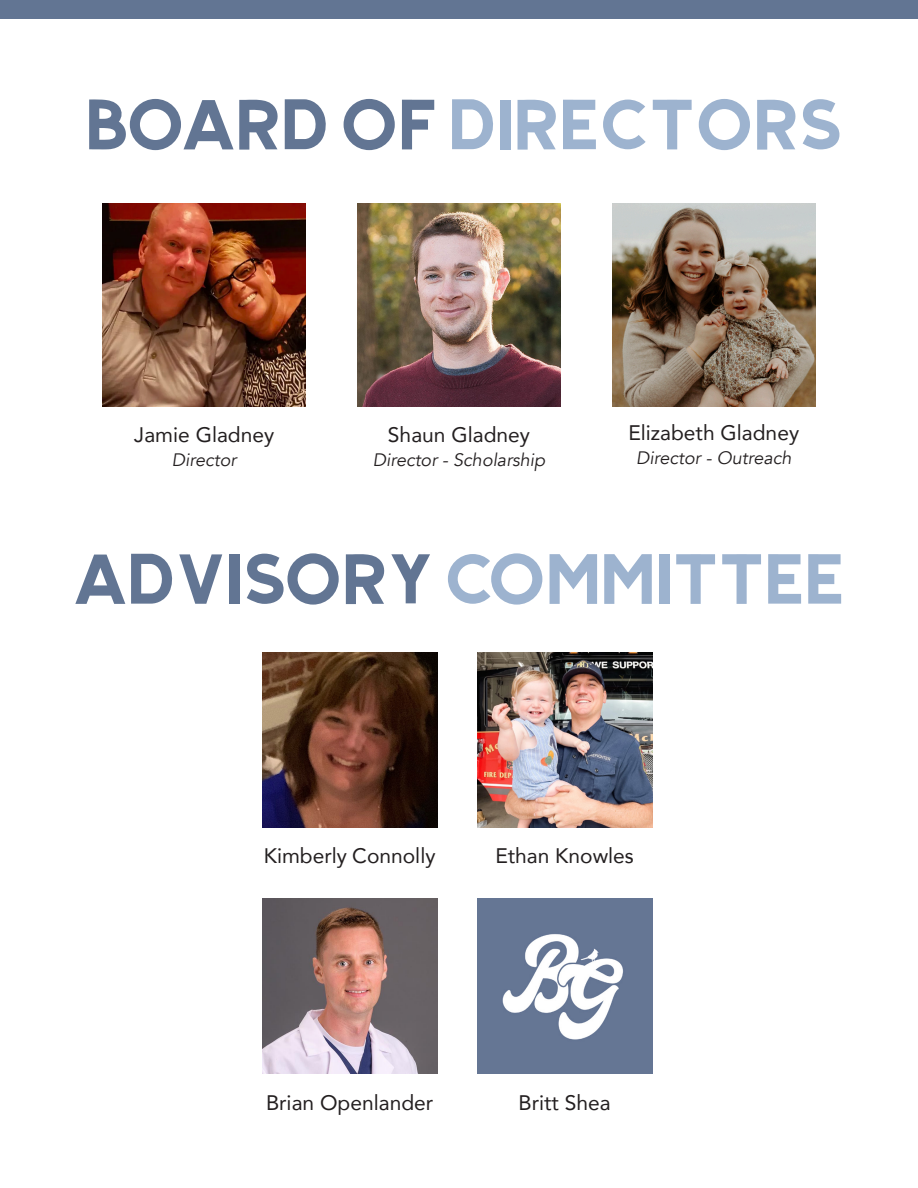
<style>
.page{position:relative;width:918px;height:1188px;background:#fff}
.page>*{position:absolute;margin:0;border:0;box-sizing:border-box;transform-origin:0 0}
.t1{font:64.5px "Salmon";color:#9db3cf}
.t2{font:21px "Avenir";color:#231f20}
.t3{font:italic 18px "Avenir";color:#231f20}
.s1{color:#627593}
</style>
<div class="page">
<div style="left:0;top:0;width:918px;height:18px;background:#627593"></div>
<img style="left:103px;top:203px;width:203px;height:203px">
<img style="left:262px;top:652px;width:175px;height:175px">
<img style="left:357px;top:203px;width:204px;height:203px">
<img style="left:477px;top:652px;width:175px;height:175px">
<img style="left:262px;top:899px;width:175px;height:175px">
<img style="left:612px;top:203px;width:203px;height:203px">
<img style="left:477px;top:899px;width:175px;height:175px">
<p class="t1" style="left:86px;top:89px;width:759px"><span class="s1">BOARD OF</span> DIRECTORS</p>
<p class="t2" style="left:134px;top:418px;width:142px">Jamie Gladney</p>
<p class="t3" style="left:172px;top:449px;width:66px">Director</p>
<p class="t2" style="left:388px;top:418px;width:144px">Shaun Gladney</p>
<p class="t3" style="left:373px;top:449px;width:174px">Director - Scholarship</p>
<p class="t2" style="left:628px;top:416px;width:172px">Elizabeth Gladney</p>
<p class="t3" style="left:636px;top:447px;width:157px">Director - Outreach</p>
<p class="t1" style="left:73px;top:544px;width:773px"><span class="s1">ADVISORY</span> COMMITTEE</p>
<p class="t2" style="left:264px;top:839px;width:173px">Kimberly Connolly</p>
<p class="t2" style="left:495px;top:839px;width:140px">Ethan Knowles</p>
<p class="t2" style="left:266px;top:1085px;width:169px">Brian Openlander</p>
<p class="t2" style="left:519px;top:1085px;width:94px">Britt Shea</p>
</div>
